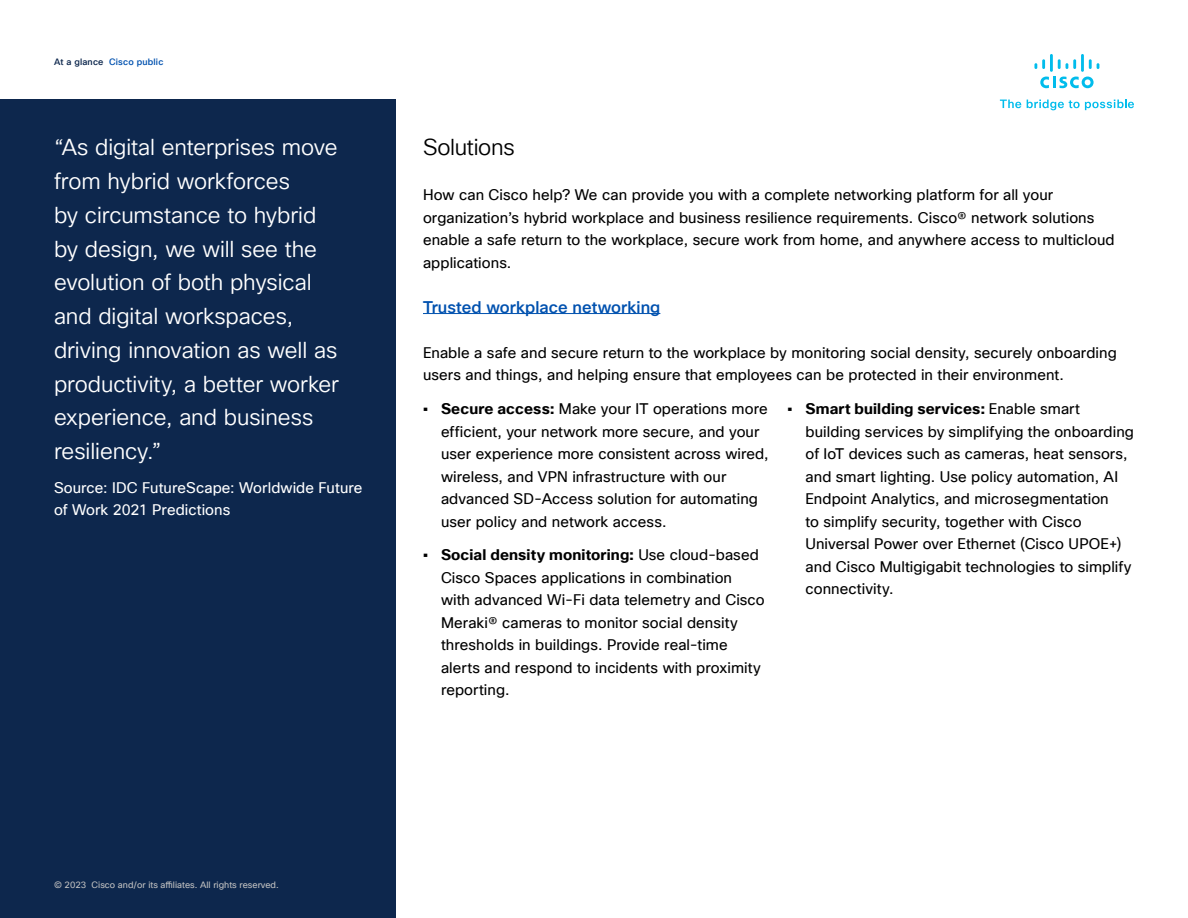
<style>
.page{position:relative;width:1188px;height:918px;background:#fff}
.page>*{position:absolute;margin:0;border:0;box-sizing:border-box;transform-origin:0 0}
.Call_Out{font:22.5px/33.8px "Cisco Sans TT Light";letter-spacing:-.005em;color:#fff}
.Body_Title_Black{font:22.5px "Cisco Sans TT Light";letter-spacing:-.015em;color:#000}
.Body{font:500 16.5px "Cisco Sans TT";letter-spacing:.005em;color:#0051af}
.Body-2{font:15px/22.5px "Cisco Sans TT";letter-spacing:.005em;color:#000}
.Caption_Title_2{font:15px/22.5px "Cisco Sans TT";letter-spacing:.005em;color:#fff}
.t1{font:9px "Cisco Sans TT";color:#c1c1c1}
.t2{font:500 9px "Cisco Sans TT";letter-spacing:.02em;color:#0051af}
.s1{color:#0d274d}
.s2{font-weight:700}
</style>
<div class="page">
<svg style="left:1000px;top:100px;width:21px;height:8px"></svg>
<svg style="left:1027px;top:100px;width:107px;height:10px"></svg>
<svg style="left:1040px;top:77px;width:54px;height:11px"></svg>
<svg style="left:1089px;top:59px;width:10px;height:10px"></svg>
<hr style="left:1081px;top:54px;width:3px;height:18px;background:#01bcec">
<svg style="left:1058px;top:59px;width:18px;height:10px"></svg>
<hr style="left:1050px;top:54px;width:3px;height:18px;background:#01bcec">
<svg style="left:1034px;top:59px;width:11px;height:10px"></svg>
<div style="left:0;top:99px;width:396px;height:819px;background:#0d274d"></div>
<hr style="left:423px;top:313px;width:237px;height:1px;background:#0051af">
<p class="t2" style="left:54px;top:56px;width:111px"><span class="s1">At a glance</span> Cisco public</p>
<p class="Call_Out" style="left:54px;top:131px;width:287px">“As digital enterprises move from hybrid workforces<br>by circumstance to hybrid by design, we will see the evolution of both physical and digital workspaces, driving innovation as well as productivity, a better worker experience, and business resiliency.”</p>
<p class="Caption_Title_2" style="left:54px;top:477px;width:310px">Source: IDC FutureScape: Worldwide Future of Work 2021 Predictions</p>
<p class="Body_Title_Black" style="left:423px;top:133px;width:93px">Solutions</p>
<p class="Body-2" style="left:423px;top:184px;width:693px">How can Cisco help? We can provide you with a complete networking platform for all your organization’s hybrid workplace and business resilience requirements. Cisco® network solutions enable a safe return to the workplace, secure work from home, and anywhere access to multicloud applications.</p>
<p class="Body" style="left:423px;top:296px;width:239px">Trusted workplace networking</p>
<p class="Body-2" style="left:423px;top:342px;width:695px">Enable a safe and secure return to the workplace by monitoring social density, securely onboarding users and things, and helping ensure that employees can be protected in their environment.</p>
<p class="Body-2" style="left:441px;top:398px;width:329px;text-indent:-18px"><span class="s2">• Secure access:</span> Make your IT operations more efficient, your network more secure, and your user experience more consistent across wired, wireless, and VPN infrastructure with our advanced SD-Access solution for automating user policy and network access.</p>
<p class="Body-2" style="left:441px;top:544px;width:325px;text-indent:-18px"><span class="s2">• Social density monitoring:</span> Use cloud-based Cisco Spaces applications in combination with advanced Wi-Fi data telemetry and Cisco Meraki® cameras to monitor social density thresholds in buildings. Provide real-time alerts and respond to incidents with proximity reporting.</p>
<p class="Body-2" style="left:806px;top:398px;width:330px;text-indent:-18px"><span class="s2">• Smart building services:</span> Enable smart building services by simplifying the onboarding of IoT devices such as cameras, heat sensors, and smart lighting. Use policy automation, AI Endpoint Analytics, and microsegmentation<br>to simplify security, together with Cisco Universal Power over Ethernet (Cisco UPOE+) and Cisco Multigigabit technologies to simplify connectivity.</p>
<p class="t1" style="left:54px;top:879px;width:226px">© 2023 Cisco and/or its affiliates. All rights reserved.</p>
</div>
